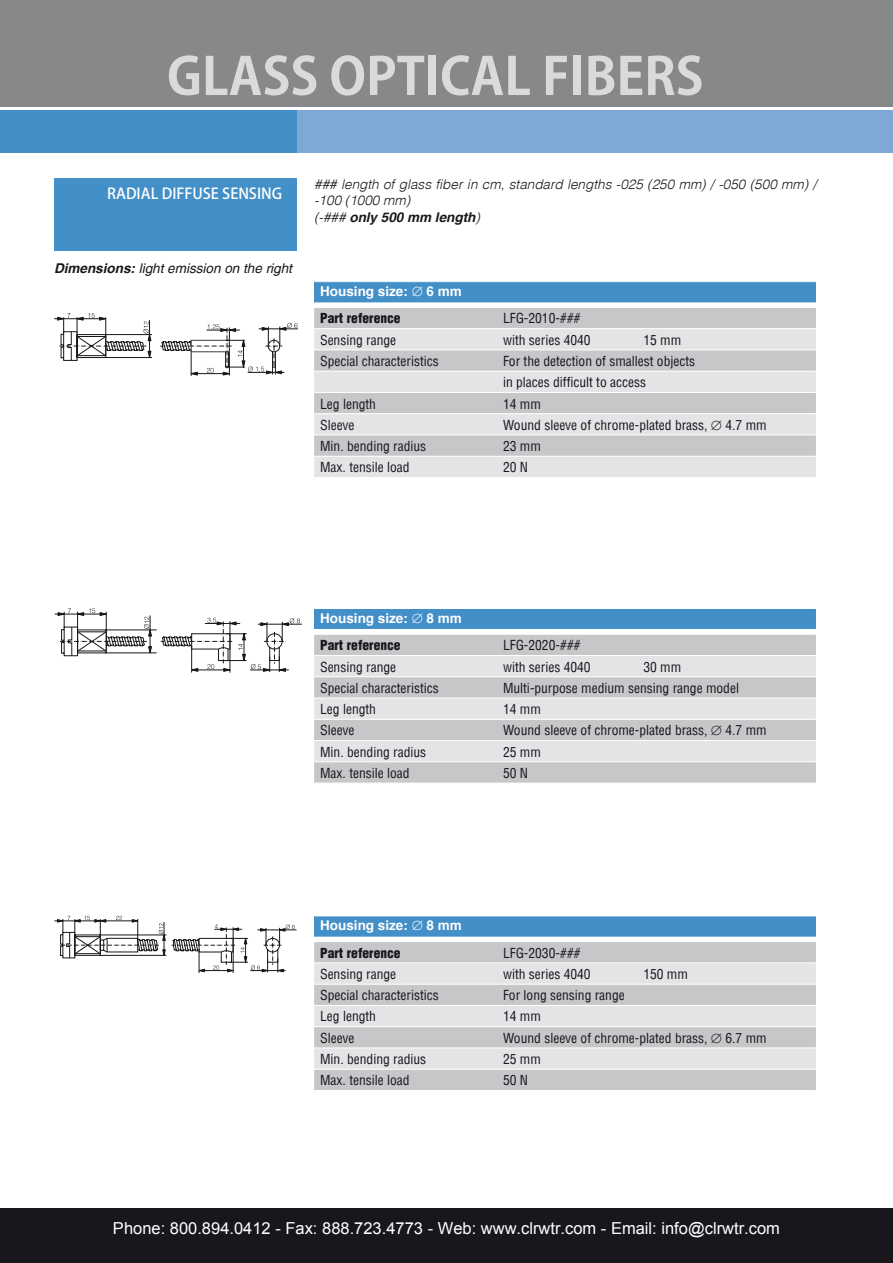
<style>
.page{position:relative;width:893px;height:1263px;background:#fff}
.page>*{position:absolute;margin:0;border:0;box-sizing:border-box;transform-origin:0 0}
.t1{font:700 51px "Koz Go Pro";color:#d9dadb}
.t2{font:16.5px "Arial";color:#fff}
.t3{font:500 15px "Koz Go Pro";color:#fff}
.t4{font:13.5px/21.3px "Switzerland Condensed";color:#1a171c}
.t5{font:italic 300 13.5px/16.5px "Switzerland";color:#1a171c}
.t6{font:700 13.5px "Switzerland";color:#fff}
.t7{font:13.5px "Switzerland Cond Black Plain";color:#1a171c}
.t8{font:italic 13.5px "Switzerland";color:#1a171c}
.s1{font-weight:700}
</style>
<div class="page">
<div style="left:0;top:1208px;width:893px;height:55px;background:#1a171c"></div>
<div style="left:0;top:0;width:893px;height:106px;background:#87888a"></div>
<div style="left:0;top:111px;width:298px;height:42px;background:#438fc8"></div>
<div style="left:298px;top:111px;width:595px;height:42px;background:#7ea9d6"></div>
<hr style="left:892px;top:111px;width:1px;height:42px;background:#438fc8">
<div style="left:54px;top:179px;width:242px;height:72px;background:#438fc8"></div>
<div style="left:314px;top:282px;width:502px;height:21px;background:#438fc8"></div>
<div style="left:314px;top:308px;width:502px;height:20px;background:#c6c7c9"></div>
<svg style="left:314px;top:329px;width:502px;height:148px;background:#d7d8d9"></svg>
<hr style="left:314px;top:302px;width:507px;height:1px;background:#fff">
<hr style="left:314px;top:350px;width:502px;height:1px;background:#fff">
<hr style="left:314px;top:371px;width:502px;height:1px;background:#fff">
<hr style="left:314px;top:392px;width:502px;height:1px;background:#fff">
<hr style="left:314px;top:413px;width:502px;height:1px;background:#fff">
<hr style="left:314px;top:435px;width:502px;height:1px;background:#fff">
<hr style="left:314px;top:456px;width:502px;height:1px;background:#fff">
<div style="left:314px;top:608px;width:502px;height:22px;background:#438fc8"></div>
<div style="left:314px;top:635px;width:502px;height:148px;background:#c6c7c9"></div>
<svg style="left:314px;top:656px;width:502px;height:105px;background:#d7d8da"></svg>
<hr style="left:314px;top:608px;width:502px;height:1px;background:#fff">
<hr style="left:314px;top:629px;width:507px;height:1px;background:#fff">
<hr style="left:314px;top:655px;width:502px;height:1px;background:#fff">
<hr style="left:314px;top:676px;width:502px;height:1px;background:#fff">
<hr style="left:314px;top:698px;width:502px;height:1px;background:#fff">
<hr style="left:314px;top:719px;width:502px;height:1px;background:#fff">
<hr style="left:314px;top:740px;width:502px;height:1px;background:#fff">
<hr style="left:314px;top:761px;width:502px;height:1px;background:#fff">
<div style="left:314px;top:916px;width:502px;height:21px;background:#438fc8"></div>
<div style="left:314px;top:942px;width:502px;height:148px;background:#c6c7c9"></div>
<svg style="left:314px;top:963px;width:502px;height:106px;background:#d8d9da"></svg>
<hr style="left:314px;top:962px;width:502px;height:1px;background:#fff">
<hr style="left:314px;top:984px;width:502px;height:1px;background:#fff">
<hr style="left:314px;top:1005px;width:502px;height:1px;background:#fff">
<hr style="left:314px;top:1026px;width:502px;height:1px;background:#fff">
<hr style="left:314px;top:1047px;width:502px;height:1px;background:#fff">
<hr style="left:314px;top:1069px;width:502px;height:1px;background:#fff">
<hr style="left:54px;top:318px;width:30px;height:1px;background:#1a171c">
<svg style="left:57px;top:313px;width:241px;height:63px"></svg>
<hr style="left:258px;top:624px;width:44px;height:1px;background:#1a171c">
<svg style="left:55px;top:608px;width:245px;height:65px"></svg>
<hr style="left:257px;top:930px;width:39px;height:1px;background:#1a171c">
<svg style="left:172px;top:924px;width:123px;height:49px"></svg>
<svg style="left:54px;top:916px;width:112px;height:42px"></svg>
<h1 class="t1" style="left:167px;top:43px;width:538px">GLASS OPTICAL FIBERS</h1>
<p class="t3" style="left:107px;top:184px;width:176px">RADIAL DIFFUSE SENSING</p>
<p class="t5" style="left:314px;top:175px;width:504px">### length of glass fiber in cm, standard lengths -025 (250 mm) / -050 (500 mm) / -100 (1000 mm)<br>(-### <span class="s1">only 500 mm length</span>)</p>
<p class="t8" style="left:54px;top:260px;width:239px"><span class="s1">Dimensions:</span> light emission on the right</p>
<p class="t6" style="left:320px;top:283px;width:143px">Housing size: ∅ 6 mm</p>
<p class="t7" style="left:320px;top:310px;width:82px">Part reference</p>
<p class="t4" style="left:503px;top:308px;width:79px">LFG-2010-###</p>
<p class="t4" style="left:320px;top:329px;width:78px">Sensing range</p>
<p class="t4" style="left:503px;top:329px;width:89px">with series 4040</p>
<p class="t4" style="left:643px;top:329px;width:39px">15 mm</p>
<p class="t4" style="left:320px;top:350px;width:120px">Special characteristics</p>
<p class="t4" style="left:503px;top:350px;width:194px">For the detection of smallest objects in places difficult to access</p>
<p class="t4" style="left:320px;top:393px;width:57px">Leg length</p>
<p class="t4" style="left:503px;top:393px;width:39px">14 mm</p>
<p class="t4" style="left:320px;top:414px;width:36px">Sleeve</p>
<p class="t4" style="left:503px;top:414px;width:265px">Wound sleeve of chrome-plated brass, ∅ 4.7 mm</p>
<p class="t4" style="left:320px;top:435px;width:108px">Min. bending radius</p>
<p class="t4" style="left:503px;top:435px;width:39px">23 mm</p>
<p class="t4" style="left:320px;top:456px;width:91px">Max. tensile load</p>
<p class="t4" style="left:503px;top:456px;width:27px">20 N</p>
<p class="t6" style="left:320px;top:610px;width:143px">Housing size: ∅ 8 mm</p>
<p class="t7" style="left:320px;top:637px;width:82px">Part reference</p>
<p class="t4" style="left:503px;top:634px;width:79px">LFG-2020-###</p>
<p class="t4" style="left:320px;top:656px;width:78px">Sensing range</p>
<p class="t4" style="left:503px;top:656px;width:89px">with series 4040</p>
<p class="t4" style="left:643px;top:656px;width:39px">30 mm</p>
<p class="t4" style="left:320px;top:677px;width:120px">Special characteristics</p>
<p class="t4" style="left:503px;top:677px;width:238px">Multi-purpose medium sensing range model</p>
<p class="t4" style="left:320px;top:698px;width:57px">Leg length</p>
<p class="t4" style="left:503px;top:698px;width:39px">14 mm</p>
<p class="t4" style="left:320px;top:719px;width:36px">Sleeve</p>
<p class="t4" style="left:503px;top:719px;width:265px">Wound sleeve of chrome-plated brass, ∅ 4.7 mm</p>
<p class="t4" style="left:320px;top:741px;width:108px">Min. bending radius</p>
<p class="t4" style="left:503px;top:741px;width:39px">25 mm</p>
<p class="t4" style="left:320px;top:762px;width:91px">Max. tensile load</p>
<p class="t4" style="left:503px;top:762px;width:27px">50 N</p>
<p class="t6" style="left:320px;top:917px;width:143px">Housing size: ∅ 8 mm</p>
<p class="t7" style="left:320px;top:944px;width:82px">Part reference</p>
<p class="t4" style="left:503px;top:942px;width:79px">LFG-2030-###</p>
<p class="t4" style="left:320px;top:963px;width:78px">Sensing range</p>
<p class="t4" style="left:503px;top:963px;width:89px">with series 4040</p>
<p class="t4" style="left:643px;top:963px;width:46px">150 mm</p>
<p class="t4" style="left:320px;top:984px;width:120px">Special characteristics</p>
<p class="t4" style="left:503px;top:984px;width:123px">For long sensing range</p>
<p class="t4" style="left:320px;top:1005px;width:57px">Leg length</p>
<p class="t4" style="left:503px;top:1005px;width:39px">14 mm</p>
<p class="t4" style="left:320px;top:1027px;width:36px">Sleeve</p>
<p class="t4" style="left:503px;top:1027px;width:265px">Wound sleeve of chrome-plated brass, ∅ 6.7 mm</p>
<p class="t4" style="left:320px;top:1048px;width:108px">Min. bending radius</p>
<p class="t4" style="left:503px;top:1048px;width:39px">25 mm</p>
<p class="t4" style="left:320px;top:1069px;width:91px">Max. tensile load</p>
<p class="t4" style="left:503px;top:1069px;width:27px">50 N</p>
<p class="t2" style="left:113px;top:1218px;width:668px">Phone: 800.894.0412 - Fax: 888.723.4773 - Web: www.clrwtr.com - Email: info@clrwtr.com</p>
</div>
